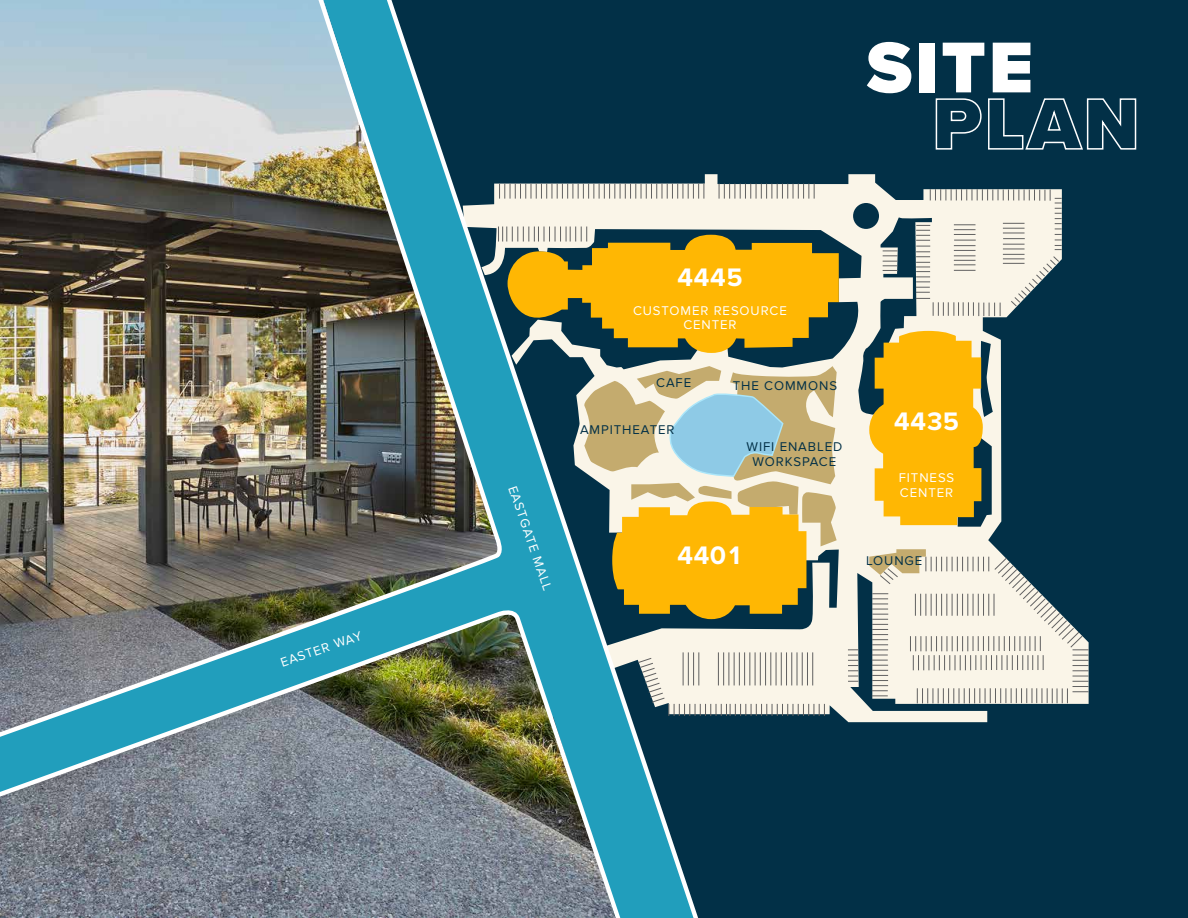
<style>
.page{position:relative;width:1188px;height:918px;background:#fff}
.page>*{position:absolute;margin:0;border:0;box-sizing:border-box;transform-origin:0 0}
.t1{font:900 74.55px/56.4px "Proxima Nova";letter-spacing:.04em;color:#fff}
.t2{font:700 26.25px "Proxima Nova";color:#fff}
.t3{font:13.2px/14.5px "Proxima Nova";letter-spacing:.07em;color:#fff}
.t4{font:13.2px/14.5px "Proxima Nova";letter-spacing:.07em;color:#023047;text-align:center}
</style>
<div class="page">
<div style="left:716px;top:0;width:472px;height:918px;background:#023047"></div>
<svg style="left:716px;top:174px;width:373px;height:548px;background:#688189"></svg>
<svg style="left:719px;top:184px;width:96px;height:15px"></svg>
<svg style="left:871px;top:189px;width:191px;height:360px;background:#72888f"></svg>
<div style="left:853px;top:203px;width:26px;height:26px;background:#023047;border-radius:50%"></div>
<svg style="left:837px;top:557px;width:246px;height:160px;background:#a3afae"></svg>
<svg style="left:858px;top:217px;width:135px;height:310px;background:#d2b867"></svg>
<svg style="left:716px;top:227px;width:123px;height:126px;background:#c2981a"></svg>
<img style="left:0;top:0;width:370px;height:608px">
<svg style="left:0;top:608px;width:370px;height:310px;background:#6b8691"></svg>
<svg style="left:847px;top:549px;width:242px;height:143px;background:#c3c6bf"></svg>
<svg style="left:716px;top:366px;width:121px;height:355px;background:#ccbf8c"></svg>
<img style="left:370px;top:0;width:346px;height:918px">
<p class="t3" style="left:279px;top:656px;width:87px;rotate:-19deg">EASTER WAY</p>
<h1 class="t1" style="left:932px;top:39px;width:209px;text-indent:-66px">SITE<br>PLAN</h1>
<p class="t3" style="left:519px;top:484px;width:111px;rotate:71deg">EASTGATE MALL</p>
<h2 class="t2" style="left:677px;top:266px;width:67px">4445</h2>
<p class="t3" style="left:633px;top:303px;width:155px;text-align:center">CUSTOMER RESOURCE<br>CENTER</p>
<p class="t4" style="left:656px;top:375px;width:36px">CAFE</p>
<p class="t4" style="left:733px;top:378px;width:106px">THE COMMONS</p>
<p class="t4" style="left:580px;top:423px;width:96px">AMPITHEATER</p>
<p class="t4" style="left:747px;top:439px;width:97px">WIFI ENABLED<br>WORKSPACE</p>
<h2 class="t2" style="left:677px;top:543px;width:67px">4401</h2>
<h2 class="t2" style="left:894px;top:410px;width:67px">4435</h2>
<p class="t3" style="left:899px;top:471px;width:57px">FITNESS<br>CENTER</p>
<p class="t4" style="left:866px;top:553px;width:58px">LOUNGE</p>
</div>
